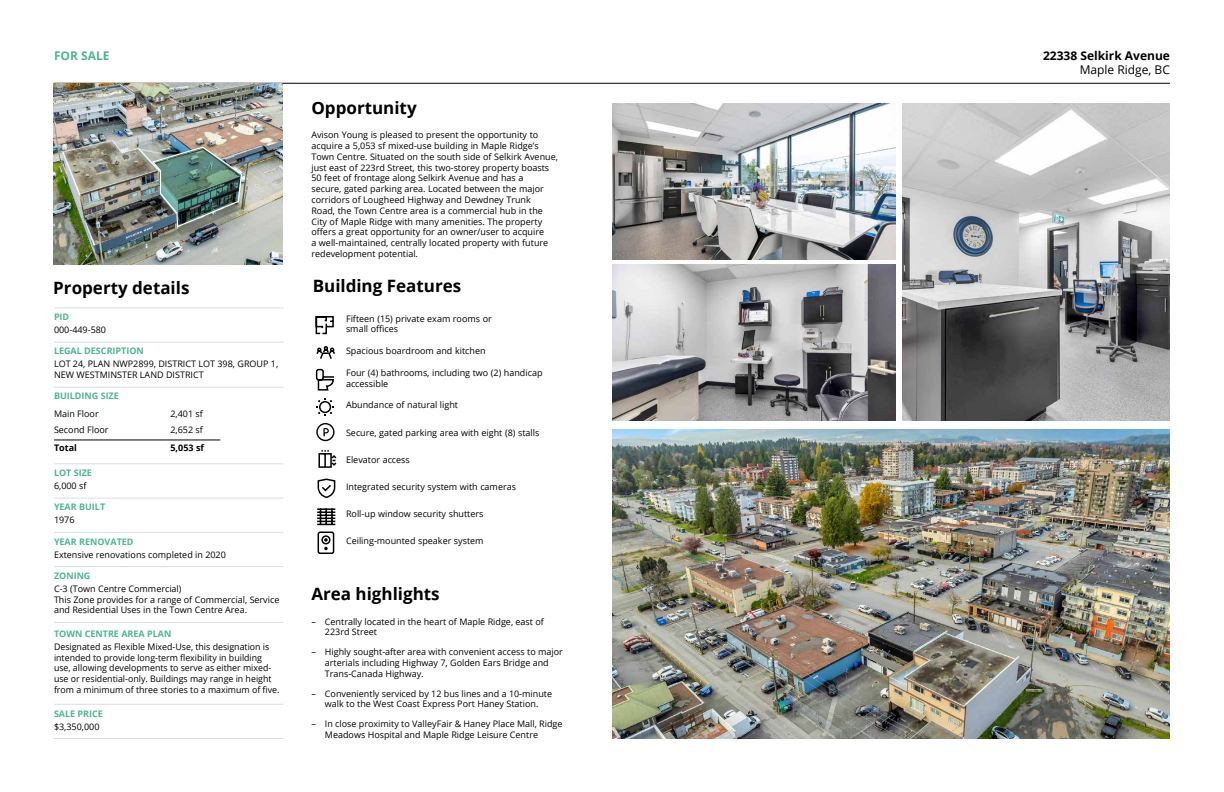
<style>
.page{position:relative;width:1224px;height:792px;background:#fff}
.page>*{position:absolute;margin:0;border:0;box-sizing:border-box;transform-origin:0 0}
.t1{font:700 17px "Open Sans";color:#000}
.t2{font:700 12px "Open Sans";color:#000}
.t3{font:12px "Open Sans";color:#000}
.t4{font:700 12px "Open Sans";color:#4db595}
.t5{font:9px/10.8px "Open Sans";color:#000}
.t6{font:700 9px "Open Sans";color:#4db595}
.t7{font:700 9px "Open Sans";color:#000}
</style>
<div class="page">
<img style="left:612px;top:103px;width:284px;height:156px">
<img style="left:612px;top:265px;width:284px;height:156px">
<img style="left:903px;top:103px;width:267px;height:318px">
<img style="left:612px;top:430px;width:558px;height:309px">
<hr style="left:54px;top:83px;width:1116px;height:1px;background:#000">
<hr style="left:54px;top:308px;width:230px;height:1px;background:#dcddde">
<hr style="left:54px;top:342px;width:230px;height:1px;background:#dcddde">
<hr style="left:54px;top:387px;width:230px;height:1px;background:#dcddde">
<hr style="left:54px;top:464px;width:230px;height:1px;background:#dcddde">
<hr style="left:54px;top:498px;width:230px;height:1px;background:#dcddde">
<hr style="left:54px;top:532px;width:230px;height:1px;background:#dcddde">
<hr style="left:54px;top:566px;width:230px;height:1px;background:#dcddde">
<hr style="left:54px;top:622px;width:230px;height:1px;background:#dcddde">
<hr style="left:54px;top:704px;width:230px;height:1px;background:#dcddde">
<hr style="left:54px;top:738px;width:230px;height:1px;background:#dcddde">
<hr style="left:54px;top:440px;width:112px;height:1px;background:#000">
<hr style="left:166px;top:440px;width:54px;height:1px;background:#000">
<svg style="left:315px;top:316px;width:19px;height:19px"></svg>
<svg style="left:316px;top:346px;width:19px;height:13px"></svg>
<svg style="left:315px;top:368px;width:20px;height:23px"></svg>
<svg style="left:316px;top:398px;width:18px;height:18px"></svg>
<svg style="left:316px;top:423px;width:19px;height:18px"></svg>
<svg style="left:318px;top:450px;width:19px;height:18px"></svg>
<svg style="left:317px;top:478px;width:19px;height:20px"></svg>
<svg style="left:317px;top:508px;width:18px;height:17px"></svg>
<svg style="left:317px;top:531px;width:18px;height:23px"></svg>
<img style="left:53px;top:83px;width:230px;height:182px">
<img style="left:151px;top:146px;width:92px;height:82px">
<h2 class="t4" style="left:54px;top:47px;width:57px">FOR SALE</h2>
<h2 class="t2" style="left:1043px;top:47px;width:128px">22338 Selkirk Avenue</h2>
<h2 class="t3" style="left:1080px;top:61px;width:92px">Maple Ridge, BC</h2>
<h1 class="t1" style="left:311px;top:96px;width:107px">Opportunity</h1>
<p class="t5" style="left:311px;top:129px;width:248px">Avison Young is pleased to present the opportunity to acquire a 5,053 sf mixed-use building in Maple Ridge’s Town Centre. Situated on the south side of Selkirk Avenue, just east of 223rd Street, this two-storey property boasts 50 feet of frontage along Selkirk Avenue and has a<br>secure, gated parking area. Located between the major corridors of Lougheed Highway and Dewdney Trunk<br>Road, the Town Centre area is a commercial hub in the City of Maple Ridge with many amenities. The property offers a great opportunity for an owner/user to acquire<br>a well-maintained, centrally located property with future redevelopment potential.</p>
<h1 class="t1" style="left:313px;top:274px;width:150px">Building Features</h1>
<p class="t5" style="left:346px;top:313px;width:147px">Fifteen (15) private exam rooms or small offices</p>
<p class="t5" style="left:346px;top:345px;width:141px">Spacious boardroom and kitchen</p>
<p class="t5" style="left:346px;top:367px;width:198px">Four (4) bathrooms, including two (2) handicap accessible</p>
<p class="t5" style="left:346px;top:400px;width:114px">Abundance of natural light</p>
<p class="t5" style="left:346px;top:427px;width:195px">Secure, gated parking area with eight (8) stalls</p>
<p class="t5" style="left:346px;top:454px;width:65px">Elevator access</p>
<p class="t5" style="left:346px;top:481px;width:171px">Integrated security system with cameras</p>
<p class="t5" style="left:346px;top:508px;width:139px">Roll-up window security shutters</p>
<p class="t5" style="left:346px;top:535px;width:139px">Ceiling-mounted speaker system</p>
<h1 class="t1" style="left:53px;top:276px;width:138px">Property details</h1>
<p class="t6" style="left:54px;top:311px;width:17px">PID</p>
<p class="t5" style="left:54px;top:324px;width:54px">000-449-580</p>
<p class="t6" style="left:54px;top:345px;width:91px">LEGAL DESCRIPTION</p>
<p class="t5" style="left:54px;top:358px;width:226px">LOT 24, PLAN NWP2899, DISTRICT LOT 398, GROUP 1,<br>NEW WESTMINSTER LAND DISTRICT</p>
<p class="t6" style="left:54px;top:390px;width:66px">BUILDING SIZE</p>
<p class="t5" style="left:54px;top:408px;width:46px">Main Floor</p>
<p class="t5" style="left:170px;top:408px;width:34px">2,401 sf</p>
<p class="t5" style="left:54px;top:424px;width:56px">Second Floor</p>
<p class="t5" style="left:170px;top:424px;width:34px">2,652 sf</p>
<p class="t7" style="left:54px;top:441px;width:24px">Total</p>
<p class="t7" style="left:170px;top:441px;width:35px">5,053 sf</p>
<p class="t6" style="left:54px;top:467px;width:39px">LOT SIZE</p>
<p class="t5" style="left:54px;top:480px;width:34px">6,000 sf</p>
<p class="t6" style="left:54px;top:501px;width:53px">YEAR BUILT</p>
<p class="t5" style="left:54px;top:514px;width:22px">1976</p>
<p class="t6" style="left:54px;top:535px;width:81px">YEAR RENOVATED</p>
<p class="t5" style="left:54px;top:549px;width:173px">Extensive renovations completed in 2020</p>
<p class="t6" style="left:54px;top:569px;width:38px">ZONING</p>
<p class="t5" style="left:54px;top:583px;width:227px">C-3 (Town Centre Commercial)<br>This Zone provides for a range of Commercial, Service and Residential Uses in the Town Centre Area.</p>
<p class="t6" style="left:54px;top:627px;width:119px">TOWN CENTRE AREA PLAN</p>
<p class="t5" style="left:54px;top:641px;width:227px">Designated as Flexible Mixed-Use, this designation is intended to provide long-term flexibility in building use, allowing developments to serve as either mixed&shy;use or residential-only. Buildings may range in height from a minimum of three stories to a maximum of five.</p>
<p class="t6" style="left:54px;top:707px;width:50px">SALE PRICE</p>
<p class="t5" style="left:54px;top:721px;width:47px">$3,350,000</p>
<h1 class="t1" style="left:311px;top:582px;width:130px">Area highlights</h1>
<p class="t5" style="left:325px;top:616px;width:220px;text-indent:-14px">– Centrally located in the heart of Maple Ridge, east of<br>223rd Street</p>
<p class="t5" style="left:325px;top:646px;width:239px;text-indent:-14px">– Highly sought-after area with convenient access to major arterials including Highway 7, Golden Ears Bridge and<br>Trans-Canada Highway.</p>
<p class="t5" style="left:311px;top:688px;width:242px;text-align:center">– Conveniently serviced by 12 bus lines and a 10-minute walk to the West Coast Express Port Haney Station.</p>
<p class="t5" style="left:325px;top:718px;width:239px;text-indent:-14px">– In close proximity to ValleyFair &amp; Haney Place Mall, Ridge<br>Meadows Hospital and Maple Ridge Leisure Centre</p>
</div>
